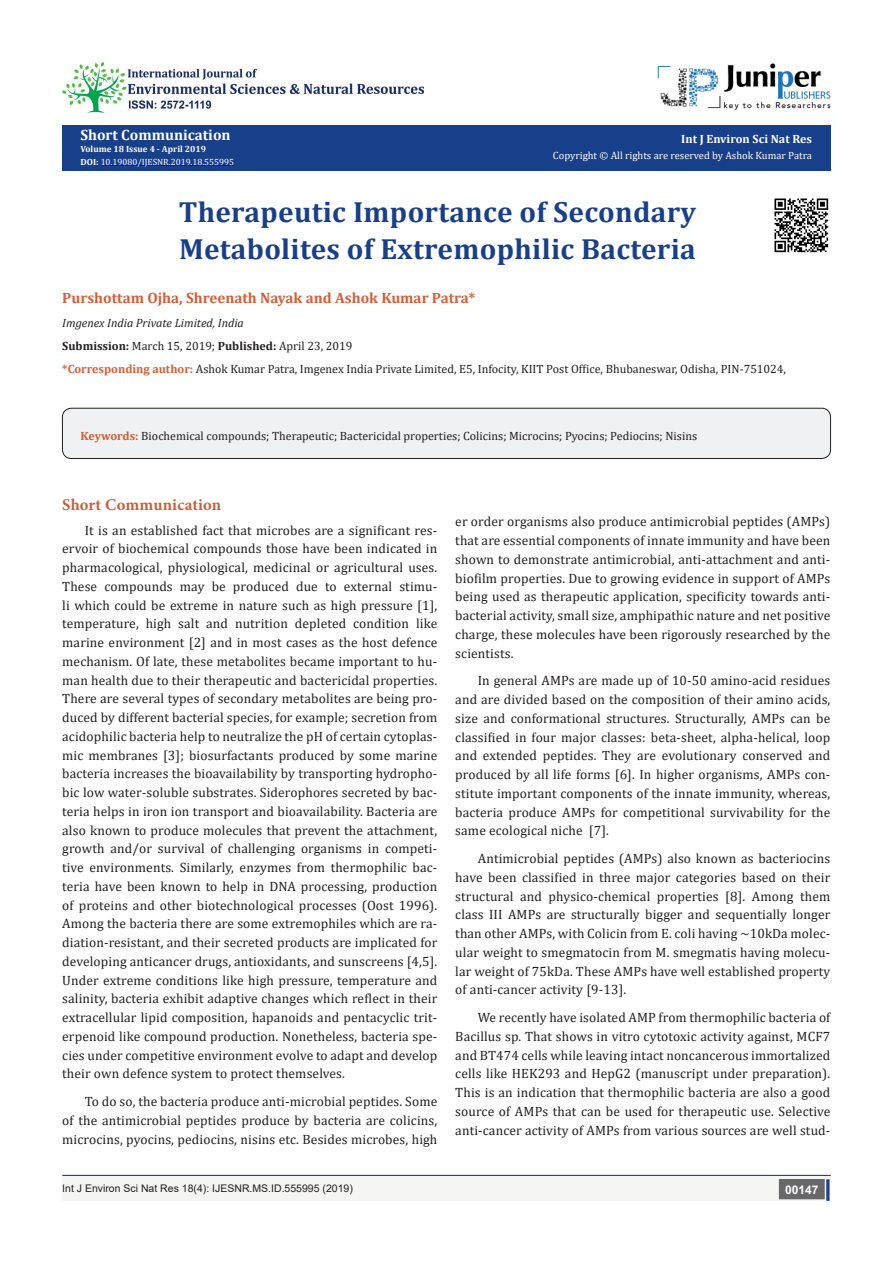
<style>
.page{position:relative;width:893px;height:1263px;background:#fff}
.page>*{position:absolute;margin:0;border:0;box-sizing:border-box;transform-origin:0 0}
.t1{font:700 29.25px "Cambria";letter-spacing:.01em;color:#183f89}
.t2{font:700 16.5px "Minion Pro";letter-spacing:.01em;color:#ca5f37}
.t3{font:700 15px "Cambria";color:#d55e37}
.t4{font:700 15px "Cambria";color:#fff}
.t5{font:13.5px/18.8px "Cambria";letter-spacing:.01em;color:#231f20;text-align:justify}
.t6{font:12px "Cambria";color:#231f20}
.t7{font:italic 12px "Cambria";color:#231f20}
.t8{font:700 12px "Cambria";color:#fff}
.t9{font:700 12px "Arial";color:#fff}
.t10{font:10.5px "Arial";color:#231f20}
.t11{font:10.5px "Cambria";color:#fffefc}
.t12{font:9px "Cambria";color:#fff}
.t13{font:700 9px "Cambria";color:#fff}
.s1{font-weight:700}
.s2{font-weight:700;color:#d55e37}
.s3{font-weight:700;color:#ca5f37}
</style>
<div class="page">
<div style="left:62px;top:1175px;width:494px;height:26px;background:#f5f5f4"></div>
<img style="left:657px;top:63px;width:173px;height:47px">
<div style="left:503px;top:1176px;width:328px;height:25px;background:#f5f5f4"></div>
<div style="left:780px;top:1180px;width:44px;height:18px;background:#68676a"></div>
<div style="left:779px;top:1179px;width:46px;height:20px;border:2px solid #68676a"></div>
<div style="left:826px;top:1179px;width:3px;height:22px;background:#253f8e;border:2px solid #253f8e"></div>
<hr style="left:62px;top:1175px;width:769px;height:1px;background:#253f8e">
<img style="left:62px;top:62px;width:362px;height:51px">
<div style="left:62px;top:125px;width:769px;height:45px;background:#183f89"></div>
<hr style="left:101px;top:165px;width:133px;height:1px;background:#00f">
<div style="left:62px;top:408px;width:768px;height:50px;background:#f0f1f2;border-radius:9px"></div>
<div style="left:62px;top:408px;width:769px;height:51px;border:1px solid #231f20;border-radius:9px"></div>
<img style="left:774px;top:198px;width:55px;height:55px">
<p class="t4" style="left:80px;top:124px;width:152px">Short Communication</p>
<p class="t13" style="left:80px;top:143px;width:127px">Volume 18 Issue 4 - April 2019</p>
<p class="t12" style="left:80px;top:156px;width:155px"><span class="s1">DOI:</span> 10.19080/IJESNR.2019.18.555995</p>
<p class="t8" style="left:681px;top:131px;width:132px">Int J Environ Sci Nat Res</p>
<p class="t11" style="left:553px;top:149px;width:260px">Copyright © All rights are reserved by Ashok Kumar Patra</p>
<p class="t1" style="left:179px;top:191px;width:519px">Therapeutic Importance of Secondary</p>
<p class="t1" style="left:179px;top:229px;width:518px">Metabolites of Extremophilic Bacteria</p>
<p class="t3" style="left:62px;top:288px;width:415px">Purshottam Ojha, Shreenath Nayak and Ashok Kumar Patra*</p>
<p class="t7" style="left:62px;top:314px;width:183px">Imgenex India Private Limited, India</p>
<p class="t6" style="left:62px;top:339px;width:292px"><span class="s1">Submission:</span> March 15, 2019; <span class="s1">Published:</span> April 23, 2019</p>
<p class="t6" style="left:62px;top:362px;width:725px"><span class="s2">*Corresponding author:</span> Ashok Kumar Patra, Imgenex India Private Limited, E5, Infocity, KIIT Post Office, Bhubaneswar, Odisha, PIN-751024,</p>
<p class="t6" style="left:81px;top:428px;width:618px"><span class="s3">Keywords:</span> Biochemical compounds; Therapeutic; Bactericidal properties; Colicins; Microcins; Pyocins; Pediocins; Nisins</p>
<p class="t2" style="left:62px;top:493px;width:160px">Short Communication</p>
<p class="t5" style="left:62px;top:521px;width:377px;text-indent:22px">It is an established fact that microbes are a significant res&shy;ervoir of biochemical compounds those have been indicated in pharmacological, physiological, medicinal or agricultural uses.<br>These compounds may be produced due to external stimu&shy;li which could be extreme in nature such as high pressure [1], temperature, high salt and nutrition depleted condition like marine environment [2] and in most cases as the host defence mechanism. Of late, these metabolites became important to hu&shy;man health due to their therapeutic and bactericidal properties.<br>There are several types of secondary metabolites are being pro&shy;duced by different bacterial species, for example; secretion from acidophilic bacteria help to neutralize the pH of certain cytoplas&shy;mic membranes [3]; biosurfactants produced by some marine bacteria increases the bioavailability by transporting hydropho&shy;bic low water-soluble substrates. Siderophores secreted by bac&shy;teria helps in iron ion transport and bioavailability. Bacteria are also known to produce molecules that prevent the attachment, growth and/or survival of challenging organisms in competi&shy;tive environments. Similarly, enzymes from thermophilic bac&shy;teria have been known to help in DNA processing, production of proteins and other biotechnological processes (Oost 1996).<br>Among the bacteria there are some extremophiles which are ra&shy;diation-resistant, and their secreted products are implicated for developing anticancer drugs, antioxidants, and sunscreens [4,5].<br>Under extreme conditions like high pressure, temperature and salinity, bacteria exhibit adaptive changes which reflect in their extracellular lipid composition, hapanoids and pentacyclic trit&shy;erpenoid like compound production. Nonetheless, bacteria spe&shy;cies under competitive environment evolve to adapt and develop their own defence system to protect themselves.</p>
<p class="t5" style="left:62px;top:1092px;width:377px;text-indent:22px">To do so, the bacteria produce anti-microbial peptides. Some of the antimicrobial peptides produce by bacteria are colicins, microcins, pyocins, pediocins, nisins etc. Besides microbes, high</p>
<p class="t5" style="left:455px;top:512px;width:377px">er order organisms also produce antimicrobial peptides (AMPs) that are essential components of innate immunity and have been shown to demonstrate antimicrobial, anti-attachment and anti&shy;biofilm properties. Due to growing evidence in support of AMPs being used as therapeutic application, specificity towards anti&shy;bacterial activity, small size, amphipathic nature and net positive charge, these molecules have been rigorously researched by the scientists.</p>
<p class="t5" style="left:455px;top:671px;width:377px;text-indent:22px">In general AMPs are made up of 10-50 amino-acid residues and are divided based on the composition of their amino acids, size and conformational structures. Structurally, AMPs can be classified in four major classes: beta-sheet, alpha-helical, loop and extended peptides. They are evolutionary conserved and produced by all life forms [6]. In higher organisms, AMPs con&shy;stitute important components of the innate immunity, whereas, bacteria produce AMPs for competitional survivability for the same ecological niche [7].</p>
<p class="t5" style="left:455px;top:849px;width:377px;text-indent:22px">Antimicrobial peptides (AMPs) also known as bacteriocins have been classified in three major categories based on their structural and physico-chemical properties [8]. Among them class III AMPs are structurally bigger and sequentially longer than other AMPs, with Colicin from E. coli having ~10kDa molec&shy;ular weight to smegmatocin from M. smegmatis having molecu&shy;lar weight of 75kDa. These AMPs have well established property of anti-cancer activity [9-13].</p>
<p class="t5" style="left:455px;top:1008px;width:377px;text-indent:22px">We recently have isolated AMP from thermophilic bacteria of Bacillus sp. That shows in vitro cytotoxic activity against, MCF7 and BT474 cells while leaving intact noncancerous immortalized cells like HEK293 and HepG2 (manuscript under preparation).<br>This is an indication that thermophilic bacteria are also a good source of AMPs that can be used for therapeutic use. Selective anti-cancer activity of AMPs from various sources are well stud-</p>
<p class="t10" style="left:62px;top:1181px;width:292px">Int J Environ Sci Nat Res 18(4): IJESNR.MS.ID.555995 (2019)</p>
<p class="t9" style="left:785px;top:1181px;width:35px">00147</p>
</div>
